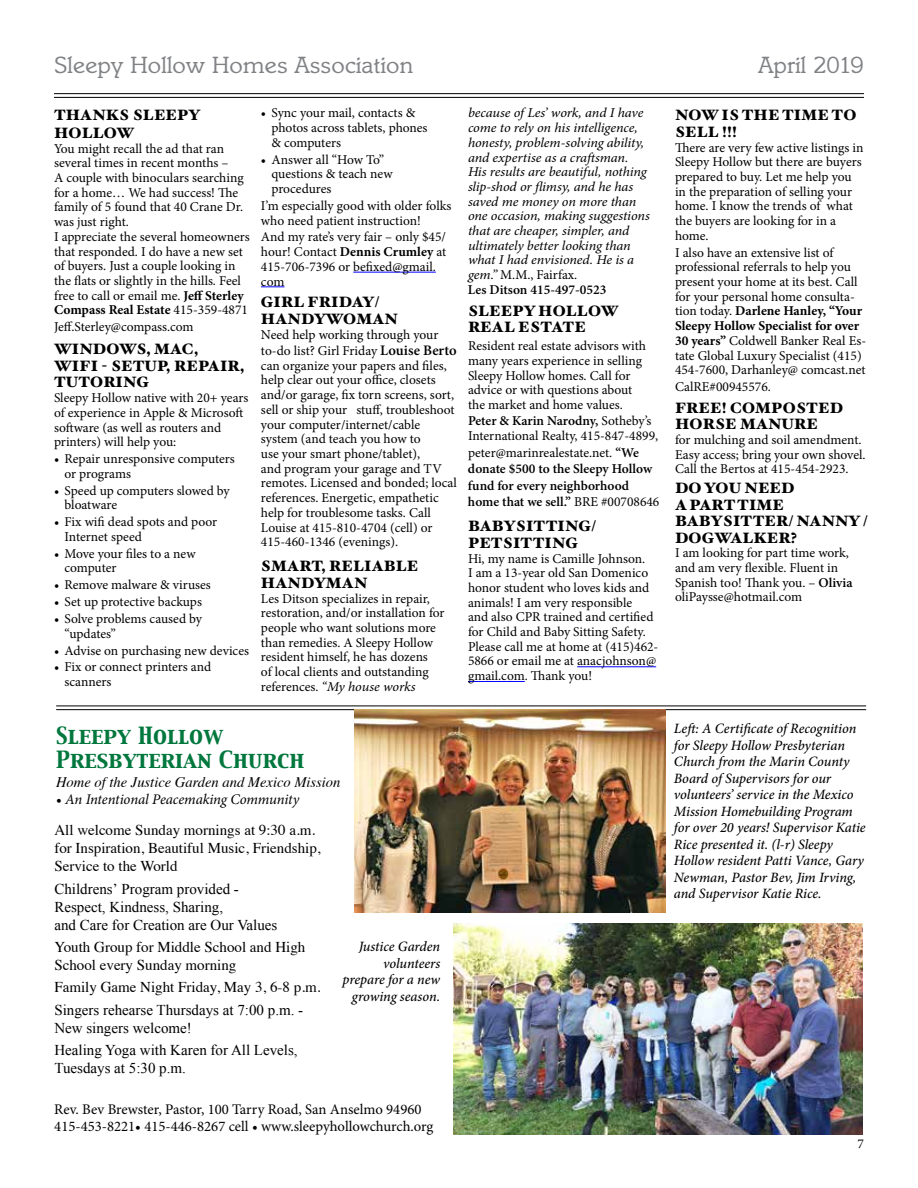
<style>
.page{position:relative;width:918px;height:1188px;background:#fff}
.page>*{position:absolute;margin:0;border:0;box-sizing:border-box;transform-origin:0 0}
.t1{font:24px "Italia";letter-spacing:.01em;color:#808285}
.t2{font:21px/24px "Capitals";color:#00773d}
.t3{font:900 15px/16.5px "Hoefler Text";letter-spacing:.01em;color:#000}
.t4{font:15px/18px "Times New Roman";color:#000}
.t5{font:15px/18px "Times";color:#000}
.t6{font:14.7px/17.1px "Minion Pro";color:#000}
.t7{font:italic 14.7px "Minion Pro";letter-spacing:-.01em;color:#000}
.t8{font:italic 14.55px "Times";color:#000}
.t9{font:italic 500 14.25px/16.5px "Minion Pro";letter-spacing:-.005em;color:#000}
.t10{font:13.5px/14.7px "Minion Pro";letter-spacing:-.005em;color:#000}
.t11{font:italic 13.5px/14.7px "Minion Pro";letter-spacing:-.01em;color:#000;scale:1.05 1}
.t12{font:600 13.5px/16.5px "Minion Pro";color:#000}
.s1{font-weight:700}
.s2{font-weight:600;font-size:14.55px}
.s3{font-style:italic}
.s4{font-style:normal}
.s5{font-weight:600;font-style:normal}
.s6{font-weight:600}
.s7{font-weight:400}
.s8{font-family:"Times"}
</style>
<div class="page">
<hr style="left:54px;top:93px;width:810px;height:1px;background:#000">
<hr style="left:54px;top:97px;width:810px;height:1px;background:#000">
<hr style="left:56px;top:706px;width:810px;height:1px;background:#000">
<hr style="left:56px;top:709px;width:810px;height:1px;background:#000">
<hr style="left:353px;top:272px;width:83px;height:1px;background:#00f">
<svg style="left:261px;top:286px;width:23px;height:1px"></svg>
<hr style="left:577px;top:666px;width:79px;height:1px;background:#00f">
<hr style="left:468px;top:681px;width:57px;height:1px;background:#00f">
<img style="left:453px;top:924px;width:409px;height:211px">
<img style="left:355px;top:710px;width:310px;height:203px">
<h1 class="t1" style="left:54px;top:51px;width:361px">Sleepy Hollow Homes Association</h1>
<h1 class="t1" style="left:759px;top:51px;width:107px">April 2019</h1>
<p class="t3" style="left:54px;top:106px;width:148px;line-height:18px">THANKS SLEEPY<br>HOLLOW</p>
<p class="t10" style="left:54px;top:141px;width:197px">You might recall the ad that ran several times in recent months –<br>A couple with binoculars searching for a home… We had success! The family of 5 found that 40 Crane Dr. was just right.<br>I appreciate the several homeowners that responded. I do have a new set of buyers. Just a couple looking in the flats or slightly in the hills. Feel free to call or email me. <span class="s1">Jeff Sterley<br>Compass Real Estate</span> 415-359-4871</p>
<p class="t10" style="left:54px;top:320px;width:141px">Jeff.Sterley@compass.com</p>
<p class="t3" style="left:54px;top:341px;width:192px">WINDOWS, MAC,<br>WIFI - SETUP, REPAIR,<br>TUTORING</p>
<p class="t10" style="left:54px;top:391px;width:196px">Sleepy Hollow native with 20+ years of experience in Apple &amp; Microsoft software (as well as routers and printers) will help you:</p>
<p class="t10" style="left:65px;top:451px;width:172px;text-indent:-11px">• Repair unresponsive computers or programs</p>
<p class="t10" style="left:65px;top:483px;width:167px;text-indent:-11px">• Speed up computers slowed by bloatware</p>
<p class="t10" style="left:65px;top:515px;width:154px;text-indent:-11px">• Fix wifi dead spots and poor<br>Internet speed</p>
<p class="t10" style="left:65px;top:546px;width:133px;text-indent:-11px">• Move your files to a new computer</p>
<p class="t10" style="left:54px;top:578px;width:158px">• Remove malware &amp; viruses</p>
<p class="t10" style="left:54px;top:595px;width:149px">• Set up protective backups</p>
<p class="t10" style="left:65px;top:611px;width:139px;text-indent:-11px">• Solve problems caused by “updates”</p>
<p class="t10" style="left:54px;top:643px;width:197px">• Advise on purchasing new devices</p>
<p class="t10" style="left:65px;top:660px;width:148px;text-indent:-11px">• Fix or connect printers and scanners</p>
<p class="t10" style="left:271px;top:106px;width:158px;text-indent:-11px">• Sync your mail, contacts &amp; photos across tablets, phones &amp; computers</p>
<p class="t10" style="left:271px;top:152px;width:123px;text-indent:-11px">• Answer all “How To” questions &amp; teach new procedures</p>
<p class="t10" style="left:261px;top:198px;width:192px">I’m especially good with older folks who need patient instruction!</p>
<p class="t10" style="left:261px;top:230px;width:187px">And my rate’s very fair – only $45/ hour! Contact <span class="s1">Dennis Crumley</span> at<br>415-706-7396 or befixed@gmail. com</p>
<p class="t3" style="left:261px;top:294px;width:138px">GIRL FRIDAY/<br>HANDYWOMAN</p>
<p class="t10" style="left:261px;top:326px;width:197px;line-height:16.5px">Need help working through your to-do list? Girl Friday <span class="s2">Louise Berto</span></p>
<p class="t10" style="left:261px;top:358px;width:198px">can organize your papers and files, help clear out your office, closets and/or garage, fix torn screens, sort, sell or ship your stuff, troubleshoot your computer/internet/cable system (and teach you how to<br>use your smart phone/tablet),<br>and program your garage and TV remotes. Licensed and bonded; local references. Energetic, empathetic help for troublesome tasks. Call Louise at 415-810-4704 (cell) or 415-460-1346 (evenings).</p>
<p class="t3" style="left:261px;top:558px;width:159px">SMART, RELIABLE<br>HANDYMAN</p>
<p class="t10" style="left:261px;top:591px;width:185px">Les Ditson specializes in repair, restoration, and/or installation for people who want solutions more than remedies. A Sleepy Hollow resident himself, he has dozens<br>of local clients and outstanding references. <span class="s3">“My house works</span></p>
<p class="t11" style="left:468px;top:106px;width:175px">because of Les’ work, and I have come to rely on his intelligence, honesty, problem-solving ability, and expertise as a craftsman.<br>His results are beautiful, nothing slip-shod or flimsy, and he has saved me money on more than one occasion, making suggestions that are cheaper, simpler, and ultimately better looking than what I had envisioned. He is a gem.” <span class="s4">M.M., Fairfax.<br></span><span class="s5">Les Ditson 415-497-0523</span></p>
<p class="t3" style="left:468px;top:302px;width:152px">SLEEPY HOLLOW<br>REAL ESTATE</p>
<p class="t10" style="left:468px;top:339px;width:180px">Resident real estate advisors with many years experience in selling<br>Sleepy Hollow homes. Call for advice or with questions about the market and home values.</p>
<p class="t10" style="left:468px;top:414px;width:192px"><span class="s6">Peter &amp; Karin Narodny,</span> Sotheby’s<br>International Realty, 415-847-4899,</p>
<p class="t12" style="left:468px;top:444px;width:193px"><span class="s7">peter@marinrealestate.net.</span> “We donate $500 to the Sleepy Hollow fund for every neighborhood home that we sell.” <span class="s7">BRE #00708646</span></p>
<p class="t3" style="left:468px;top:518px;width:129px">BABYSITTING/<br>PETSITTING</p>
<p class="t10" style="left:468px;top:551px;width:192px">Hi, my name is Camille Johnson.<br>I am a 13-year old San Domenico honor student who loves kids and animals! I am very responsible<br>and also CPR trained and certified for Child and Baby Sitting Safety.<br>Please call me at home at (415)462-<br>5866 or email me at anacjohnson@ gmail.com. Thank you!</p>
<h2 class="t2" style="left:56px;top:725px;width:250px">Sleepy Hollow<br>Presbyterian Church</h2>
<p class="t8" style="left:56px;top:770px;width:286px">Home of the Justice Garden and Mexico Mission</p>
<p class="t7" style="left:56px;top:789px;width:245px"><span class="s4">•</span> An Intentional Peacemaking Community</p>
<p class="t5" style="left:54px;top:820px;width:268px">All welcome Sunday mornings at 9:30 a.m. for Inspiration, Beautiful Music, Friendship,<br>Service to the World</p>
<p class="t4" style="left:54px;top:879px;width:224px">Childrens<span class="s8">’</span> Program provided -<br>Respect, Kindness, Sharing,<br>and Care for Creation are Our Values</p>
<p class="t5" style="left:54px;top:937px;width:252px">Youth Group for Middle School and High<br>School every Sunday morning</p>
<p class="t5" style="left:54px;top:977px;width:268px">Family Game Night Friday, May 3, 6-8 p.m.</p>
<p class="t4" style="left:54px;top:1000px;width:250px">Singers rehearse Thursdays at 7:00 p.m. -<br>New singers welcome!</p>
<p class="t4" style="left:54px;top:1041px;width:245px">Healing Yoga with Karen for All Levels,<br>Tuesdays at 5:30 p.m.</p>
<p class="t9" style="left:343px;top:939px;width:99px;text-align:right">Justice Garden volunteers prepare for a new growing season.</p>
<p class="t6" style="left:54px;top:1101px;width:381px">Rev. Bev Brewster, Pastor, 100 Tarry Road, San Anselmo 94960<br>415-453-8221• 415-446-8267 cell • www.sleepyhollowchurch.org</p>
<p class="t3" style="left:675px;top:107px;width:183px">NOW IS THE TIME TO<br>SELL !!!</p>
<p class="t10" style="left:675px;top:140px;width:190px">There are very few active listings in<br>Sleepy Hollow but there are buyers prepared to buy. Let me help you in the preparation of selling your home. I know the trends of what the buyers are looking for in a home.</p>
<p class="t10" style="left:675px;top:245px;width:193px">I also have an extensive list of professional referrals to help you present your home at its best. Call for your personal home consulta&shy;tion today. <span class="s1">Darlene Hanley, “Your Sleepy Hollow Specialist for over 30 years”</span> Coldwell Banker Real Es&shy;tate Global Luxury Specialist (415)<br>454-7600, Darhanley@ comcast.net</p>
<p class="t10" style="left:675px;top:379px;width:97px">CalRE#00945576.</p>
<p class="t3" style="left:675px;top:399px;width:170px">FREE! COMPOSTED<br>HORSE MANURE</p>
<p class="t10" style="left:675px;top:432px;width:192px">for mulching and soil amendment.<br>Easy access; bring your own shovel.<br>Call the Bertos at 415-454-2923.</p>
<p class="t3" style="left:675px;top:480px;width:194px">DO YOU NEED<br>A PART TIME<br>BABYSITTER/ NANNY /<br>DOGWALKER?</p>
<p class="t10" style="left:675px;top:546px;width:179px">I am looking for part time work, and am very flexible. Fluent in<br>Spanish too! Thank you. – <span class="s6">Olivia </span>oliPaysse@hotmail.com</p>
<p class="t9" style="left:674px;top:720px;width:193px">Left: A Certificate of Recognition for Sleepy Hollow Presbyterian<br>Church from the Marin County<br>Board of Supervisors for our volunteers’ service in the Mexico<br>Mission Homebuilding Program for over 20 years! Supervisor Katie<br>Rice presented it. (l-r) Sleepy<br>Hollow resident Patti Vance, Gary<br>Newman, Pastor Bev, Jim Irving, and Supervisor Katie Rice.</p>
<p class="t10" style="left:858px;top:1137px;width:8px">7</p>
</div>
